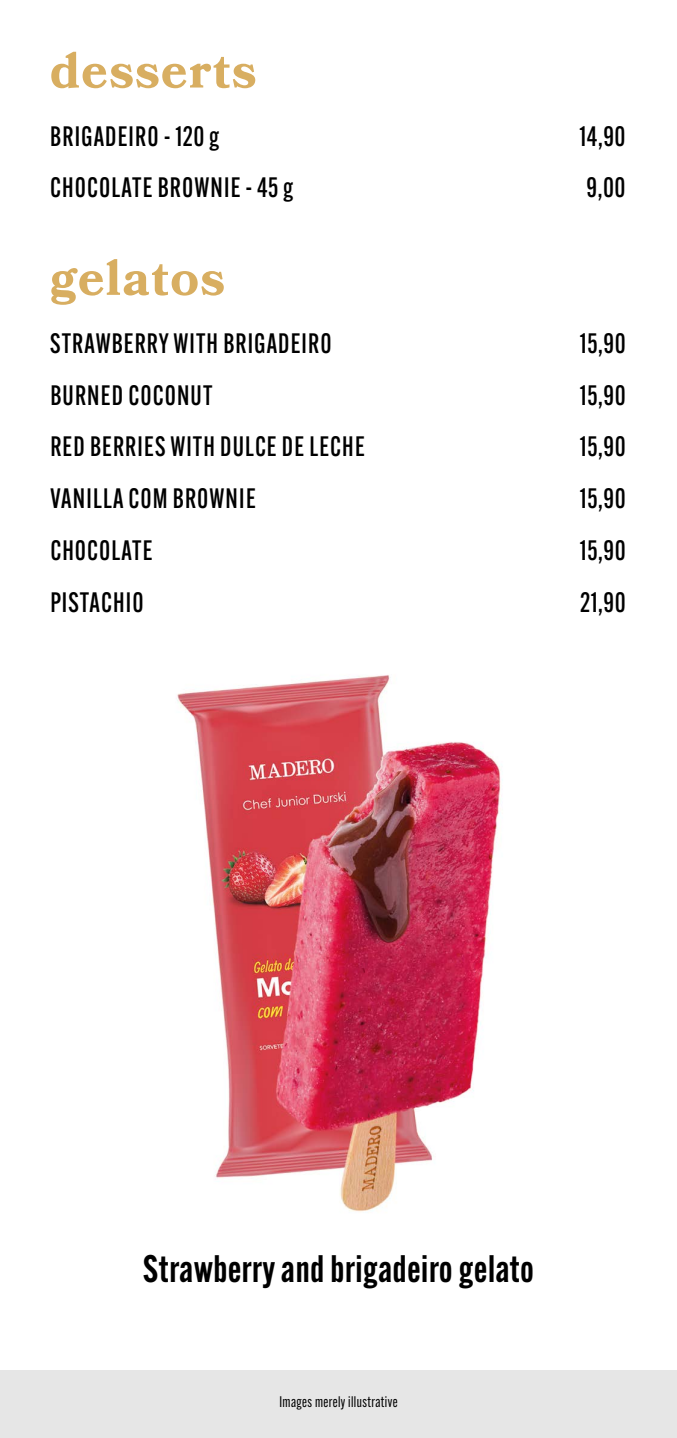
<style>
.page{position:relative;width:677px;height:1438px;background:#fff}
.page>*{position:absolute;margin:0;border:0;box-sizing:border-box;transform-origin:0 0}
.t1{font:700 50px "Bookmania";letter-spacing:.03em;color:#d8ae61}
.t2{font:600 37.5px "Alternate Gothic Cond ATF";letter-spacing:.02em;color:#000}
.t3{font:500 27.5px "Alternate Gothic Cond ATF";letter-spacing:.04em;color:#000}
.t4{font:15px "Alternate Gothic Cond ATF";letter-spacing:.03em;color:#000}
</style>
<div class="page">
<div style="left:0;top:1370px;width:676px;height:68px;background:#e6e6e6"></div>
<img style="left:177px;top:675px;width:326px;height:537px">
<h1 class="t1" style="left:50px;top:41px;width:207px">desserts</h1>
<p class="t3" style="left:50px;top:119px;width:170px">BRIGADEIRO - 120 g</p>
<p class="t3" style="left:579px;top:119px;width:48px">14,90</p>
<p class="t3" style="left:50px;top:170px;width:244px">CHOCOLATE BROWNIE - 45 g</p>
<p class="t3" style="left:586px;top:170px;width:41px">9,00</p>
<h1 class="t1" style="left:50px;top:248px;width:176px">gelatos</h1>
<p class="t3" style="left:50px;top:326px;width:283px">STRAWBERRY WITH BRIGADEIRO</p>
<p class="t3" style="left:579px;top:326px;width:47px">15,90</p>
<p class="t3" style="left:50px;top:378px;width:163px">BURNED COCONUT</p>
<p class="t3" style="left:579px;top:378px;width:47px">15,90</p>
<p class="t3" style="left:50px;top:429px;width:316px">RED BERRIES WITH DULCE DE LECHE</p>
<p class="t3" style="left:579px;top:429px;width:47px">15,90</p>
<p class="t3" style="left:50px;top:481px;width:207px">VANILLA COM BROWNIE</p>
<p class="t3" style="left:579px;top:481px;width:47px">15,90</p>
<p class="t3" style="left:50px;top:533px;width:103px">CHOCOLATE</p>
<p class="t3" style="left:579px;top:533px;width:47px">15,90</p>
<p class="t3" style="left:50px;top:585px;width:95px">PISTACHIO</p>
<p class="t3" style="left:579px;top:585px;width:47px">21,90</p>
<h2 class="t2" style="left:143px;top:1245px;width:392px">Strawberry and brigadeiro gelato</h2>
<p class="t4" style="left:279px;top:1392px;width:120px">Images merely illustrative</p>
</div>
